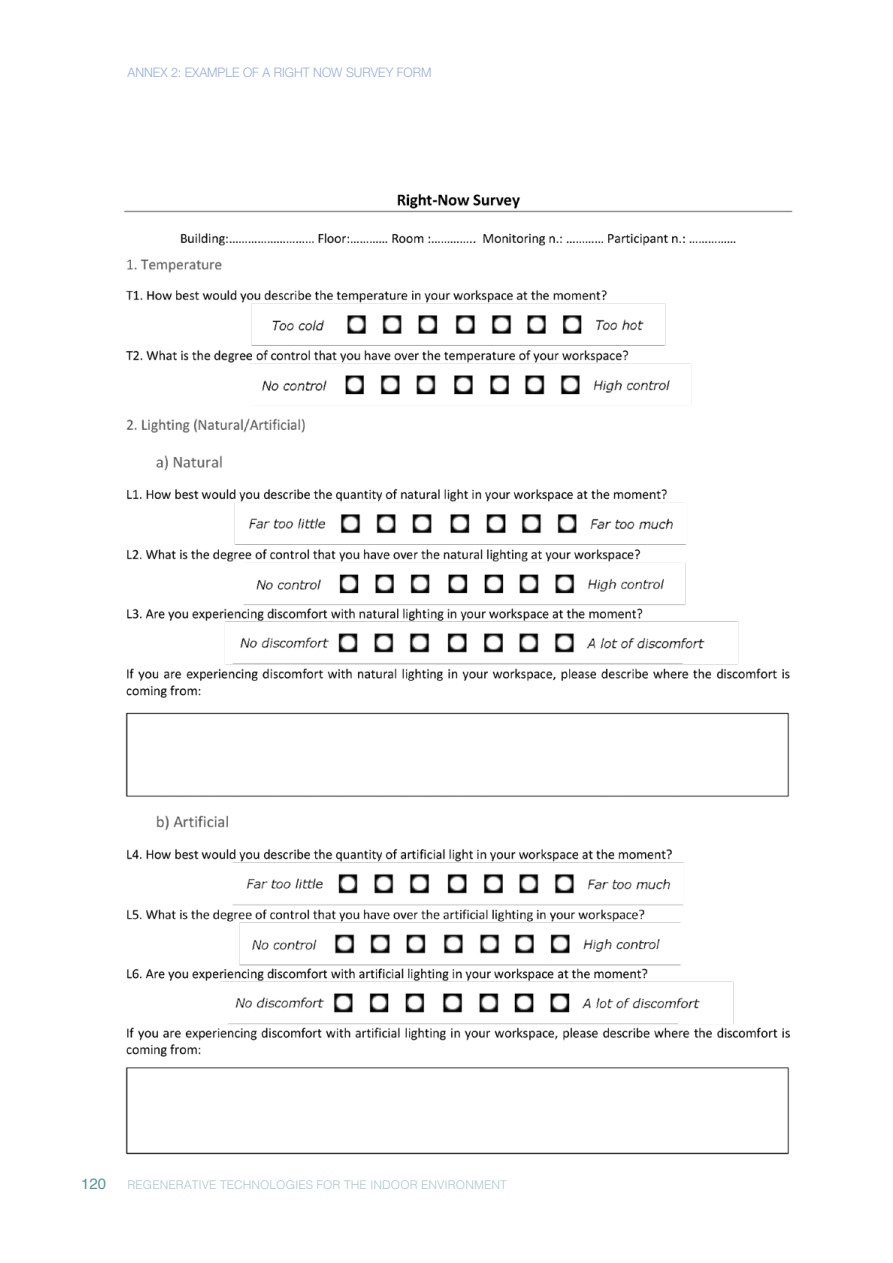
<style>
.page{position:relative;width:893px;height:1263px;background:#fff}
.page>*{position:absolute;margin:0;border:0;box-sizing:border-box;transform-origin:0 0}
.t1{font:15px "Helvetica";color:#59949b}
.t2{font:300 13.2px "Helvetica Neue";color:#96aed9;scale:.95 1}
.t3{font:300 12px "Helvetica";letter-spacing:.005em;color:#acc8cc}
</style>
<div class="page">
<img style="left:124px;top:193px;width:669px;height:962px">
<p class="t2" style="left:128px;top:64px;width:321px">ANNEX 2: EXAMPLE OF A RIGHT NOW SURVEY FORM</p>
<p class="t1" style="left:81px;top:1172px;width:27px">120</p>
<p class="t3" style="left:128px;top:1174px;width:381px">REGENERATIVE TECHNOLOGIES FOR THE INDOOR ENVIRONMENT</p>
</div>
